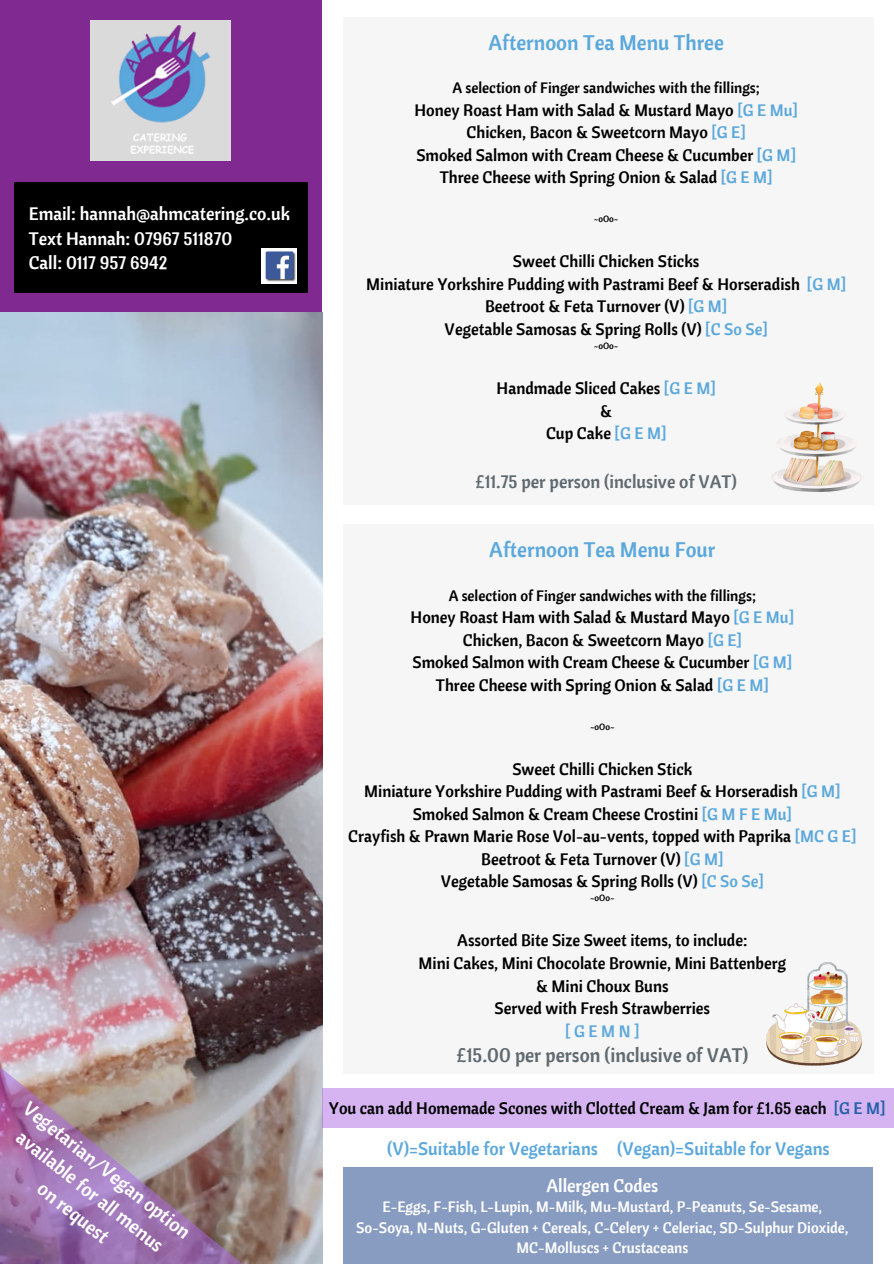
<style>
.page{position:relative;width:894px;height:1264px;background:#fff}
.page>*{position:absolute;margin:0;border:0;box-sizing:border-box;transform-origin:0 0}
.t1{font:21px "Cantora One";color:#5ba8dc}
.t2{font:19.5px/27px "Cantora One";color:#fff;text-align:center}
.t3{font:19.5px "Cantora One";color:#606a70}
.t4{font:18px/24.8px "Cantora One";color:#fff}
.t5{font:18px "Cantora One";color:#5ba8dc}
.t6{font:18px "Cantora One";color:#606a70}
.t7{font:16.5px/22.5px "Cantora One";color:#000;text-align:center}
.t8{font:15px/20.2px "Cantora One";color:#fff;text-align:center}
.t9{font:15px "Cantora One";color:#000}
.t10{font:9px "Cantora One";color:#000}
.s1{color:#5ba8dc}
.s2{color:#2562a8}
</style>
<div class="page">
<div style="left:343px;top:524px;width:530px;height:549px;background:#f6f6f6"></div>
<div style="left:0;top:0;width:321px;height:316px;background:#802990"></div>
<div style="left:91px;top:21px;width:140px;height:140px;background:#dadada"></div>
<img style="left:111px;top:25px;width:99px;height:128px">
<div style="left:14px;top:183px;width:293px;height:110px;background:#000"></div>
<img style="left:261px;top:248px;width:35px;height:35px">
<img style="left:0;top:312px;width:322px;height:951px">
<div style="left:343px;top:18px;width:530px;height:487px;background:#f6f6f6"></div>
<img style="left:0;top:983px;width:279px;height:280px">
<div style="left:343px;top:1167px;width:528px;height:96px;background:#889cc2"></div>
<div style="left:322px;top:1088px;width:571px;height:40px;background:#d5b4f1"></div>
<img style="left:766px;top:962px;width:94px;height:103px">
<img style="left:771px;top:383px;width:89px;height:109px">
<h3 class="t4" style="left:29px;top:201px;width:263px">Email: hannah@ahmcatering.co.uk<br>Text Hannah: 07967 511870<br>Call: 0117 957 6942</h3>
<p class="t2" style="left:34px;top:1095px;width:208px;rotate:38deg">Vegetarian/Vegan option available for al menus<br>on request</p>
<h2 class="t1" style="left:488px;top:29px;width:237px">Afternoon Tea Menu Three</h2>
<h2 class="t9" style="left:452px;top:78px;width:309px">A selection of Finger sandwiches with the fillings;</h2>
<h2 class="t7" style="left:414px;top:98px;width:385px">Honey Roast Ham with Salad &amp; Mustard Mayo <span class="s1">[G E Mu] </span>Chicken, Bacon &amp; Sweetcorn Mayo <span class="s1">[G E]<br></span>Smoked Salmon with Cream Cheese &amp; Cucumber <span class="s1">[G M] </span>Three Cheese with Spring Onion &amp; Salad <span class="s1">[G E M]</span></h2>
<p class="t10" style="left:593px;top:213px;width:26px">~oOo~</p>
<p class="t7" style="left:366px;top:250px;width:481px">Sweet Chilli Chicken Sticks<br>Miniature Yorkshire Pudding with Pastrami Beef &amp; Horseradish <span class="s1">[G M] </span>Beetroot &amp; Feta Turnover (V) <span class="s1">[G M]<br></span>Vegetable Samosas &amp; Spring Rolls (V) <span class="s1">[C So Se]</span></p>
<h1 class="t10" style="left:593px;top:340px;width:26px">~oOo~</h1>
<h3 class="t7" style="left:496px;top:376px;width:220px">Handmade Sliced Cakes <span class="s1">[G E M] </span>&amp;<br>Cup Cake <span class="s1">[G E M]</span></h3>
<h2 class="t6" style="left:475px;top:470px;width:263px">£11.75 per person (inclusive of VAT)</h2>
<p class="t1" style="left:489px;top:536px;width:227px">Afternoon Tea Menu Four</p>
<p class="t9" style="left:448px;top:585px;width:309px">A selection of Finger sandwiches with the fillings;</p>
<p class="t7" style="left:410px;top:605px;width:385px">Honey Roast Ham with Salad &amp; Mustard Mayo <span class="s1">[G E Mu] </span>Chicken, Bacon &amp; Sweetcorn Mayo <span class="s1">[G E]<br></span>Smoked Salmon with Cream Cheese &amp; Cucumber <span class="s1">[G M] </span>Three Cheese with Spring Onion &amp; Salad <span class="s1">[G E M]</span></p>
<h2 class="t10" style="left:590px;top:720px;width:26px">~oOo~</h2>
<h2 class="t7" style="left:348px;top:757px;width:509px">Sweet Chilli Chicken Stick<br>Miniature Yorkshire Pudding with Pastrami Beef &amp; Horseradish <span class="s1">[G M] </span>Smoked Salmon &amp; Cream Cheese Crostini <span class="s1">[G M F E Mu]<br></span>Crayfish &amp; Prawn Marie Rose Vol-au-vents, topped with Paprika <span class="s1">[MC G E] </span>Beetroot &amp; Feta Turnover (V) <span class="s1">[G M]<br></span>Vegetable Samosas &amp; Spring Rolls (V) <span class="s1">[C So Se]</span></h2>
<p class="t10" style="left:590px;top:892px;width:26px">~oOo~</p>
<h1 class="t7" style="left:418px;top:929px;width:369px">Assorted Bite Size Sweet items, to include:<br>Mini Cakes, Mini Chocolate Brownie, Mini Battenberg &amp; Mini Choux Buns<br>Served with Fresh Strawberries<br><span class="s1">[GEMN]</span></h1>
<h1 class="t3" style="left:456px;top:1042px;width:293px">£15.00 per person (inclusive of VAT)</h1>
<h2 class="t7" style="left:329px;top:1096px;width:558px">You can add Homemade Scones with Clotted Cream &amp; Jam for £1.65 each <span class="s2">[G E M]</span></h2>
<h2 class="t5" style="left:387px;top:1136px;width:444px">(V)=Suitable for Vegetarians (Vegan)=Suitable for Vegans</h2>
<p class="t4" style="left:546px;top:1172px;width:113px">Allergen Codes</p>
<p class="t8" style="left:356px;top:1196px;width:493px">E-Eggs, F-Fish, L-Lupin, M-Milk, Mu-Mustard, P-Peanuts, Se-Sesame,<br>So-Soya, N-Nuts, G-Gluten + Cereals, C-Celery + Celeriac, SD-Sulphur Dioxide,<br>MC-Molluscs + Crustaceans</p>
</div>
